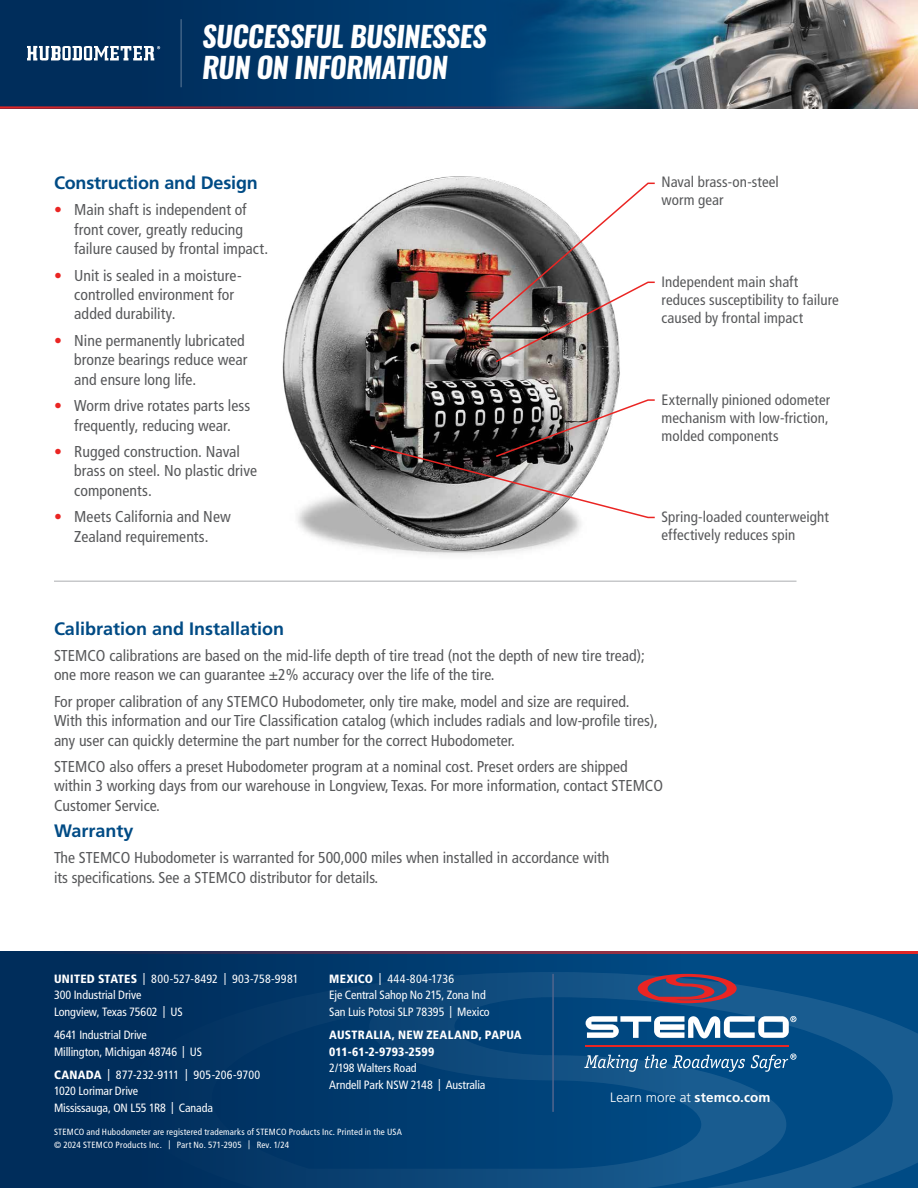
<style>
.page{position:relative;width:918px;height:1188px;background:#fff}
.page>*{position:absolute;margin:0;border:0;box-sizing:border-box;transform-origin:0 0}
.t1{font:italic 700 28.5px/31.5px "Oswald";letter-spacing:-.015em;color:#fff}
.t2{font:700 18px "Frutiger LT Pro";color:#004b85}
.t3{font:condensed 15.75px/19.5px "Frutiger LT Pro";color:#58595b}
.t4{font:condensed 15px/18px "Frutiger LT Pro";letter-spacing:.005em;color:#58595b}
.t5{font:300 13.5px "Frutiger LT Pro";letter-spacing:.005em;color:#fff}
.t6{font:condensed 12px/16.5px "Frutiger LT Pro";letter-spacing:-.005em;color:#fff}
.t7{font:900 condensed 12px/16.5px "Frutiger LT Pro";letter-spacing:.02em;color:#fff}
.t8{font:condensed 9px/12.8px "Frutiger LT Pro";letter-spacing:.025em;color:#fff}
.s1{font-weight:700;font-stretch:normal;color:#ea2523}
.s2{font-weight:900}
.s3{font-weight:700}
</style>
<div class="page">
<img style="left:681px;top:0;width:237px;height:109px">
<svg style="left:0;top:0;width:681px;height:109px;background:#07406e"></svg>
<hr style="left:0;top:106px;width:656px;height:3px;background:#ea2523">
<svg style="left:681px;top:972px;width:237px;height:216px;background:#0c538a"></svg>
<div style="left:0;top:951px;width:681px;height:237px;background:linear-gradient(to right,#002754,#084f86)"></div>
<hr style="left:61px;top:951px;width:857px;height:3px;background:#ea2523">
<hr style="left:180px;top:19px;width:2px;height:68px;background:#fff">
<svg style="left:27px;top:46px;width:133px;height:15px"></svg>
<img style="left:282px;top:176px;width:338px;height:379px">
<svg style="left:486px;top:182px;width:169px;height:182px"></svg>
<svg style="left:369px;top:399px;width:286px;height:120px"></svg>
<hr style="left:54px;top:580px;width:742px;height:2px;background:#c7c8ca">
<hr style="left:552px;top:974px;width:2px;height:138px;background:#51658d">
<svg style="left:638px;top:974px;width:99px;height:29px;background:#6c4260"></svg>
<svg style="left:584px;top:1016px;width:212px;height:56px"></svg>
<h1 class="t1" style="left:202px;top:21px;width:286px">SUCCESSFUL BUSINESSES<br>RUN ON INFORMATION</h1>
<p class="t2" style="left:54px;top:172px;width:205px">Construction and Design</p>
<p class="t3" style="left:74px;top:200px;width:195px;text-indent:-20px"><span class="s1">•</span> Main shaft is independent of front cover, greatly reducing failure caused by frontal impact.</p>
<p class="t3" style="left:74px;top:265px;width:169px;text-indent:-20px"><span class="s1">•</span> Unit is sealed in a moisture&shy;controlled environment for added durability.</p>
<p class="t3" style="left:74px;top:331px;width:175px;text-indent:-20px"><span class="s1">•</span> Nine permanently lubricated bronze bearings reduce wear and ensure long life.</p>
<p class="t3" style="left:54px;top:396px;width:198px;text-align:center"><span class="s1">•</span> Worm drive rotates parts less frequently, reducing wear.</p>
<p class="t3" style="left:74px;top:442px;width:184px;text-indent:-20px"><span class="s1">•</span> Rugged construction. Naval brass on steel. No plastic drive components.</p>
<p class="t3" style="left:54px;top:507px;width:178px;text-align:center"><span class="s1">•</span> Meets California and New<br>Zealand requirements.</p>
<p class="t4" style="left:662px;top:173px;width:119px">Naval brass-on-steel worm gear</p>
<p class="t4" style="left:662px;top:273px;width:179px">Independent main shaft reduces susceptibility to failure caused by frontal impact</p>
<p class="t4" style="left:662px;top:391px;width:170px;text-align:justify">Externally pinioned odometer mechanism with low-friction, molded components</p>
<p class="t4" style="left:662px;top:508px;width:169px">Spring-loaded counterweight effectively reduces spin</p>
<p class="t2" style="left:54px;top:618px;width:232px">Calibration and Installation</p>
<p class="t3" style="left:54px;top:646px;width:592px">STEMCO calibrations are based on the mid-life depth of tire tread (not the depth of new tire tread); one more reason we can guarantee ±2% accuracy over the life of the tire.</p>
<p class="t3" style="left:54px;top:691px;width:606px">For proper calibration of any STEMCO Hubodometer, only tire make, model and size are required.<br>With this information and our Tire Classification catalog (which includes radials and low-profile tires), any user can quickly determine the part number for the correct Hubodometer.</p>
<p class="t3" style="left:54px;top:757px;width:611px">STEMCO also offers a preset Hubodometer program at a nominal cost. Preset orders are shipped within 3 working days from our warehouse in Longview, Texas. For more information, contact STEMCO<br>Customer Service.</p>
<p class="t2" style="left:54px;top:820px;width:81px">Warranty</p>
<p class="t3" style="left:54px;top:848px;width:557px">The STEMCO Hubodometer is warranted for 500,000 miles when installed in accordance with its specifications. See a STEMCO distributor for details.</p>
<p class="t6" style="left:329px;top:971px;width:162px"><span class="s2">MEXICO</span> | 444-804-1736<br>Eje Central Sahop No 215, Zona Ind<br>San Luis Potosi SLP 78395 | Mexico</p>
<p class="t7" style="left:329px;top:1027px;width:194px">AUSTRALIA, NEW ZEALAND, PAPUA<br>011-61-2-9793-2599</p>
<p class="t6" style="left:329px;top:1060px;width:158px">2/198 Walters Road<br>Arndell Park NSW 2148 | Australia</p>
<p class="t8" style="left:54px;top:1125px;width:350px">STEMCO and Hubodometer are registered trademarks of STEMCO Products Inc. Printed in the USA © 2024 STEMCO Products Inc. | Part No. 571-2905 | Rev. 1/24</p>
<p class="t6" style="left:54px;top:971px;width:246px"><span class="s2">UNITED STATES</span> | 800-527-8492 | 903-758-9981<br>300 Industrial Drive<br>Longview, Texas 75602 | US</p>
<p class="t6" style="left:54px;top:1027px;width:150px">4641 Industrial Drive<br>Millington, Michigan 48746 | US</p>
<p class="t6" style="left:54px;top:1067px;width:208px"><span class="s2">CANADA</span> | 877-232-9111 | 905-206-9700<br>1020 Lorimar Drive<br>Mississauga, ON L55 1R8 | Canada</p>
<p class="t5" style="left:610px;top:1089px;width:162px">Learn more at <span class="s3">stemco.com</span></p>
</div>
